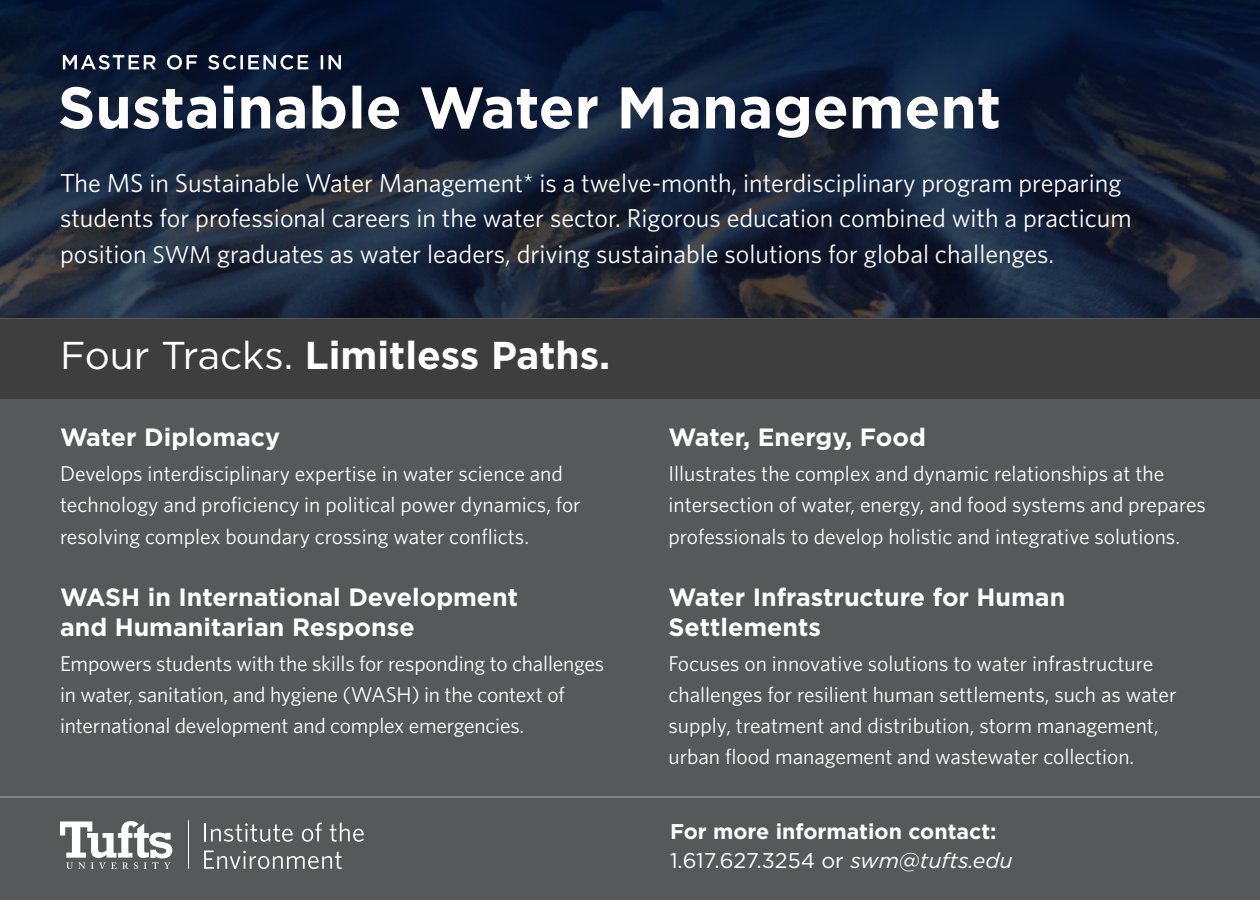
<style>
.page{position:relative;width:1260px;height:900px;background:#fff}
.page>*{position:absolute;margin:0;border:0;box-sizing:border-box;transform-origin:0 0}
.t1{font:700 38.75px "Gotham";color:#fff}
.t2{font:26px/35.5px "Whitney";color:#fff}
.t3{font:700 25px/30px "Gotham";color:#fff}
.t4{font:21.5px/31.2px "Whitney";color:#fff}
.t5{font:21.25px "Gotham";color:#fff}
.t6{font:700 21.25px "Gotham";color:#fff}
.s1{font-size:24.5px}
.s2{font-weight:400}
.s3{font-style:italic}
</style>
<div class="page">
<svg style="left:0;top:0;width:1260px;height:319px;background:#152137"></svg>
<div style="left:0;top:319px;width:1260px;height:581px;background:#57585a"></div>
<svg style="left:60px;top:86px;width:939px;height:52px"></svg>
<svg style="left:63px;top:55px;width:278px;height:15px"></svg>
<div style="left:0;top:319px;width:1260px;height:79px;background:#3e3e3f"></div>
<hr style="left:0;top:796px;width:1260px;height:2px;background:#a0a1a5">
<hr style="left:188px;top:821px;width:1px;height:48px;background:#fff">
<svg style="left:60px;top:821px;width:112px;height:48px"></svg>
<svg style="left:204px;top:823px;width:89px;height:19px"></svg>
<svg style="left:302px;top:823px;width:20px;height:19px"></svg>
<svg style="left:330px;top:822px;width:34px;height:20px"></svg>
<svg style="left:204px;top:851px;width:138px;height:18px"></svg>
<p class="t2" style="left:60px;top:164px;width:1073px">The MS in Sustainable Water Management* is a twelve-month, interdisciplinary program preparing students for professional careers in the water sector. Rigorous education combined with a practicum position <span class="s1">SWM</span> graduates as water leaders, driving sustainable solutions for global challenges.</p>
<p class="t1" style="left:60px;top:330px;width:552px"><span class="s2">Four Tracks.</span> Limitless Paths.</p>
<p class="t3" style="left:60px;top:422px;width:222px">Water Diplomacy</p>
<p class="t4" style="left:60px;top:457px;width:522px">Develops interdisciplinary expertise in water science and technology and proficiency in political power dynamics, for resolving complex boundary crossing water conflicts.</p>
<p class="t3" style="left:60px;top:582px;width:460px">WASH in International Development and Humanitarian Response</p>
<p class="t4" style="left:60px;top:647px;width:546px">Empowers students with the skills for responding to challenges in water, sanitation, and hygiene (WASH) in the context of international development and complex emergencies.</p>
<p class="t3" style="left:669px;top:422px;width:259px">Water, Energy, Food</p>
<p class="t4" style="left:669px;top:457px;width:539px">Illustrates the complex and dynamic relationships at the intersection of water, energy, and food systems and prepares professionals to develop holistic and integrative solutions.</p>
<p class="t3" style="left:669px;top:582px;width:398px">Water Infrastructure for Human<br>Settlements</p>
<p class="t4" style="left:669px;top:647px;width:510px">Focuses on innovative solutions to water infrastructure challenges for resilient human settlements, such as water supply, treatment and distribution, storm management, urban flood management and wastewater collection.</p>
<p class="t6" style="left:670px;top:817px;width:328px">For more information contact:</p>
<p class="t5" style="left:670px;top:847px;width:344px">1.617.627.3254 or <span class="s3">swm@tufts.edu</span></p>
</div>
